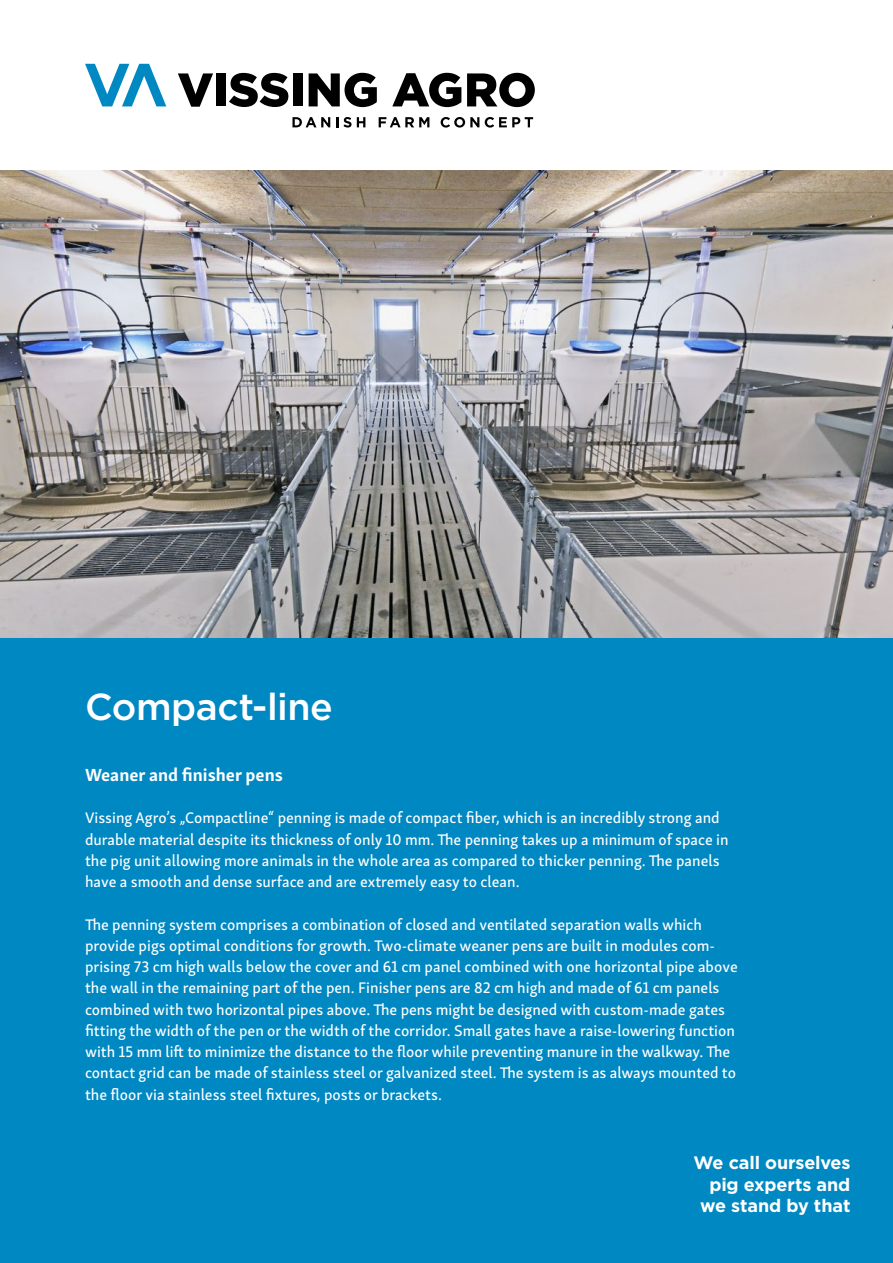
<style>
.page{position:relative;width:893px;height:1263px;background:#fff}
.page>*{position:absolute;margin:0;border:0;box-sizing:border-box;transform-origin:0 0}
.t1{font:500 37.5px "Gotham";letter-spacing:-.015em;color:#fff}
.t2{font:700 18px/21.3px "Gotham";letter-spacing:-.01em;color:#fff;text-align:right}
.t3{font:700 18px "Skolar Sans Latn";color:#fff}
.t4{font:15.75px/21.3px "Skolar Sans Latn Me";color:#fff}
</style>
<div class="page">
<div style="left:0;top:638px;width:893px;height:625px;background:#0088c2"></div>
<svg style="left:178px;top:73px;width:35px;height:34px"></svg>
<div style="left:216px;top:73px;width:9px;height:33px;background:#000"></div>
<svg style="left:229px;top:73px;width:59px;height:34px"></svg>
<div style="left:293px;top:73px;width:9px;height:33px;background:#000"></div>
<svg style="left:309px;top:73px;width:68px;height:34px"></svg>
<svg style="left:392px;top:73px;width:69px;height:34px"></svg>
<svg style="left:467px;top:73px;width:68px;height:34px"></svg>
<svg style="left:85px;top:64px;width:81px;height:42px"></svg>
<svg style="left:292px;top:117px;width:38px;height:10px"></svg>
<svg style="left:336px;top:117px;width:29px;height:11px"></svg>
<svg style="left:379px;top:117px;width:50px;height:10px"></svg>
<svg style="left:441px;top:117px;width:38px;height:11px"></svg>
<svg style="left:485px;top:117px;width:48px;height:11px"></svg>
<img style="left:0;top:170px;width:893px;height:468px">
<h1 class="t1" style="left:85px;top:685px;width:249px">Compact-line</h1>
<p class="t3" style="left:85px;top:760px;width:199px">Weaner and finisher pens</p>
<p class="t4" style="left:85px;top:806px;width:645px">Vissing Agro’s „Compactline“ penning is made of compact fiber, which is an incredibly strong and durable material despite its thickness of only 10 mm. The penning takes up a minimum of space in the pig unit allowing more animals in the whole area as compared to thicker penning. The panels have a smooth and dense surface and are extremely easy to clean.</p>
<p class="t4" style="left:85px;top:912px;width:654px">The penning system comprises a combination of closed and ventilated separation walls which provide pigs optimal conditions for growth. Two-climate weaner pens are built in modules com&shy;prising 73 cm high walls below the cover and 61 cm panel combined with one horizontal pipe above the wall in the remaining part of the pen. Finisher pens are 82 cm high and made of 61 cm panels combined with two horizontal pipes above. The pens might be designed with custom-made gates fitting the width of the pen or the width of the corridor. Small gates have a raise-lowering function with 15 mm lift to minimize the distance to the floor while preventing manure in the walkway. The contact grid can be made of stainless steel or galvanized steel. The system is as always mounted to the floor via stainless steel fixtures, posts or brackets.</p>
<p class="t2" style="left:693px;top:1152px;width:159px">We call ourselves pig experts and we stand by that</p>
</div>
